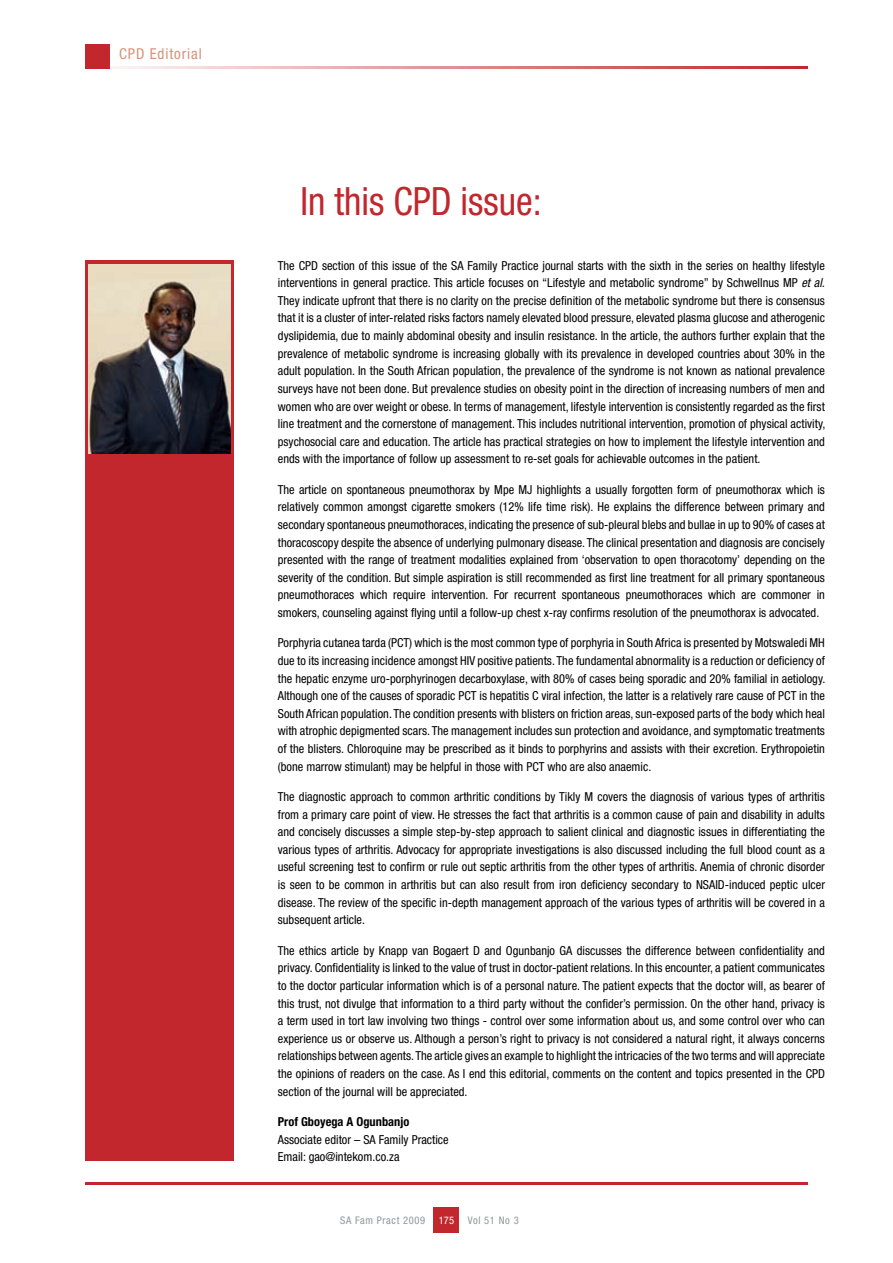
<style>
.page{position:relative;width:893px;height:1263px;background:#fff}
.page>*{position:absolute;margin:0;border:0;box-sizing:border-box;transform-origin:0 0}
.t1{font:condensed 39px "Helvetica Neue LT Std";color:#c1272d;scale:.96 1}
.t2{font:condensed 15px "Helvetica Neue LT Std";letter-spacing:.06em;color:#db907a}
.t3{font:condensed 12.3px/17.5px "Helvetica Neue LT Std";color:#000;text-align:justify}
.t4{font:700 condensed 12.3px "Helvetica Neue LT Std";color:#000}
.t5{font:condensed 10.5px "Helvetica Neue LT Std";letter-spacing:.06em;color:#939598}
.t6{font:condensed 10.5px "Helvetica Neue LT Std";color:#fff}
.s1{font-style:italic}
</style>
<div class="page">
<hr style="left:85px;top:66px;width:723px;height:2px;background:#c1272d">
<div style="left:85px;top:44px;width:24px;height:24px;background:#c1272d"></div>
<div style="left:434px;top:1208px;width:25px;height:25px;background:#c1272d"></div>
<hr style="left:85px;top:1182px;width:723px;height:2px;background:#c1272d">
<div style="left:85px;top:261px;width:149px;height:900px;background:#c1272d"></div>
<img style="left:88px;top:264px;width:143px;height:190px">
<p class="t2" style="left:119px;top:45px;width:84px">CPD Editorial</p>
<h1 class="t1" style="left:300px;top:179px;width:253px">In this CPD issue:</h1>
<p class="t3" style="left:278px;top:256px;width:549px">The CPD section of this issue of the SA Family Practice journal starts with the sixth in the series on healthy lifestyle interventions in general practice. This article focuses on “Lifestyle and metabolic syndrome” by Schwellnus MP <span class="s1">et al.<br></span>They indicate upfront that there is no clarity on the precise definition of the metabolic syndrome but there is consensus that it is a cluster of inter-related risks factors namely elevated blood pressure, elevated plasma glucose and atherogenic dyslipidemia, due to mainly abdominal obesity and insulin resistance. In the article, the authors further explain that the prevalence of metabolic syndrome is increasing globally with its prevalence in developed countries about 30% in the adult population. In the South African population, the prevalence of the syndrome is not known as national prevalence surveys have not been done. But prevalence studies on obesity point in the direction of increasing numbers of men and women who are over weight or obese. In terms of management, lifestyle intervention is consistently regarded as the first line treatment and the cornerstone of management. This includes nutritional intervention, promotion of physical activity, psychosocial care and education. The article has practical strategies on how to implement the lifestyle intervention and ends with the importance of follow up assessment to re-set goals for achievable outcomes in the patient.</p>
<p class="t3" style="left:278px;top:480px;width:549px">The article on spontaneous pneumothorax by Mpe MJ highlights a usually forgotten form of pneumothorax which is relatively common amongst cigarette smokers (12% life time risk). He explains the difference between primary and secondary spontaneous pneumothoraces, indicating the presence of sub-pleural blebs and bullae in up to 90% of cases at thoracoscopy despite the absence of underlying pulmonary disease. The clinical presentation and diagnosis are concisely presented with the range of treatment modalities explained from ‘observation to open thoracotomy’ depending on the severity of the condition. But simple aspiration is still recommended as first line treatment for all primary spontaneous pneumothoraces which require intervention. For recurrent spontaneous pneumothoraces which are commoner in smokers, counseling against flying until a follow-up chest x-ray confirms resolution of the pneumothorax is advocated.</p>
<p class="t3" style="left:278px;top:634px;width:549px">Porphyria cutanea tarda (PCT) which is the most common type of porphyria in South Africa is presented by Motswaledi MH due to its increasing incidence amongst HIV positive patients. The fundamental abnormality is a reduction or deficiency of the hepatic enzyme uro-porphyrinogen decarboxylase, with 80% of cases being sporadic and 20% familial in aetiology.<br>Although one of the causes of sporadic PCT is hepatitis C viral infection, the latter is a relatively rare cause of PCT in the South African population. The condition presents with blisters on friction areas, sun-exposed parts of the body which heal with atrophic depigmented scars. The management includes sun protection and avoidance, and symptomatic treatments of the blisters. Chloroquine may be prescribed as it binds to porphyrins and assists with their excretion. Erythropoietin (bone marrow stimulant) may be helpful in those with PCT who are also anaemic.</p>
<p class="t3" style="left:278px;top:788px;width:549px">The diagnostic approach to common arthritic conditions by Tikly M covers the diagnosis of various types of arthritis from a primary care point of view. He stresses the fact that arthritis is a common cause of pain and disability in adults and concisely discusses a simple step-by-step approach to salient clinical and diagnostic issues in differentiating the various types of arthritis. Advocacy for appropriate investigations is also discussed including the full blood count as a useful screening test to confirm or rule out septic arthritis from the other types of arthritis. Anemia of chronic disorder is seen to be common in arthritis but can also result from iron deficiency secondary to NSAID-induced peptic ulcer disease. The review of the specific in-depth management approach of the various types of arthritis will be covered in a subsequent article.</p>
<p class="t3" style="left:278px;top:941px;width:549px">The ethics article by Knapp van Bogaert D and Ogunbanjo GA discusses the difference between confidentiality and privacy. Confidentiality is linked to the value of trust in doctor-patient relations. In this encounter, a patient communicates to the doctor particular information which is of a personal nature. The patient expects that the doctor will, as bearer of this trust, not divulge that information to a third party without the confider’s permission. On the other hand, privacy is a term used in tort law involving two things - control over some information about us, and some control over who can experience us or observe us. Although a person’s right to privacy is not considered a natural right, it always concerns relationships between agents. The article gives an example to highlight the intricacies of the two terms and will appreciate the opinions of readers on the case. As I end this editorial, comments on the content and topics presented in the CPD section of the journal will be appreciated.</p>
<p class="t4" style="left:278px;top:1114px;width:133px">Prof Gboyega A Ogunbanjo</p>
<p class="t3" style="left:278px;top:1130px;width:172px">Associate editor – SA Family Practice<br>Email: gao@intekom.co.za</p>
<p class="t5" style="left:340px;top:1214px;width:87px">SA Fam Pract 2009</p>
<p class="t6" style="left:439px;top:1214px;width:17px">175</p>
<p class="t5" style="left:468px;top:1214px;width:52px">Vol 51 No 3</p>
</div>
